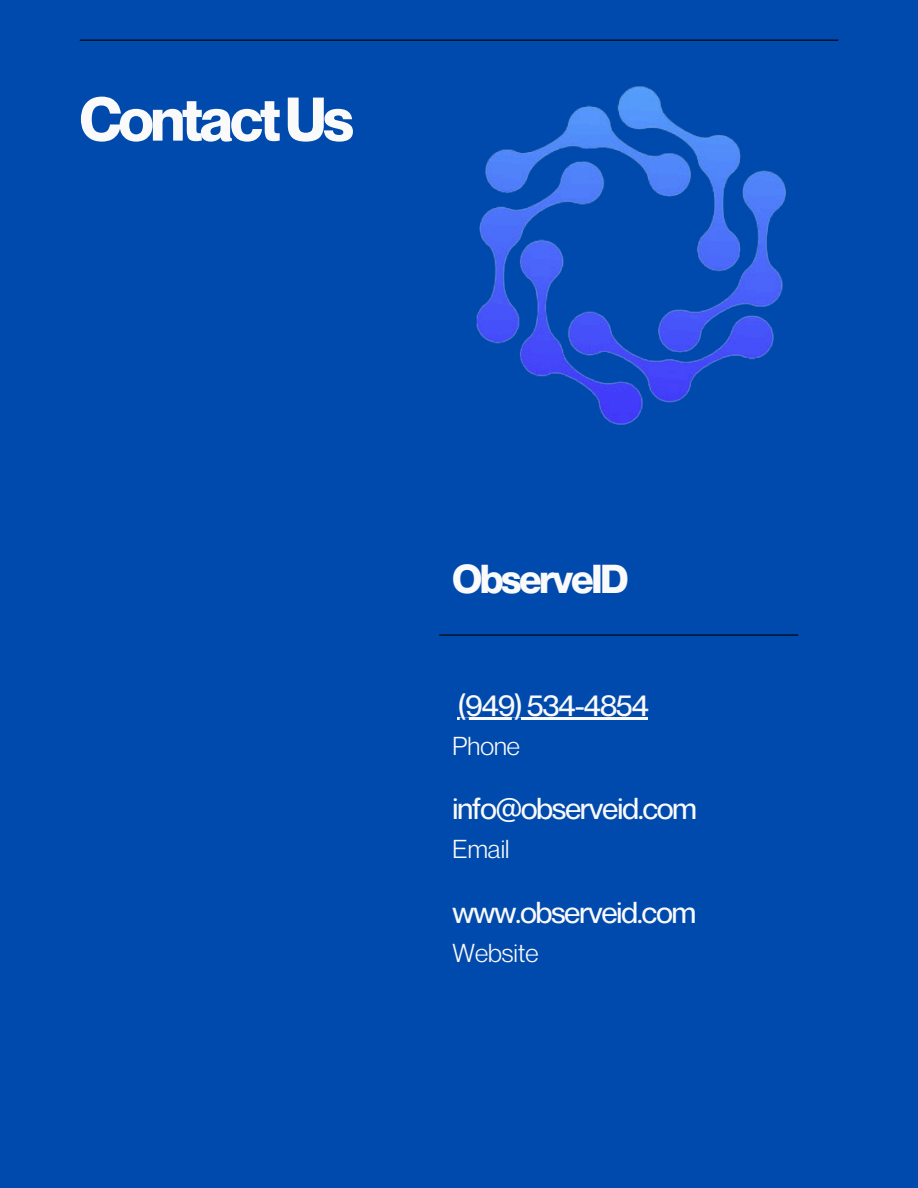
<style>
.page{position:relative;width:918px;height:1188px;background:#004aad}
.page>*{position:absolute;margin:0;border:0;box-sizing:border-box;transform-origin:0 0}
.t1{font:700 60.3px "Neue Montreal";letter-spacing:-.05em;color:#fafafa}
.t2{font:700 39.45px "Neue Montreal";letter-spacing:-.05em;color:#fafafa}
.t3{font:500 29.7px "Neue Montreal";letter-spacing:-.03em;color:#fafafa}
.t4{font:25.35px "Neue Montreal";color:#fafafa}
</style>
<div class="page">
<hr style="left:80px;top:40px;width:758px;height:1px;background:#000">
<hr style="left:439px;top:634px;width:359px;height:2px;background:#000">
<img style="left:476px;top:86px;width:310px;height:339px">
<hr style="left:458px;top:718px;width:190px;height:2px;background:#fafafa">
<p class="t1" style="left:80px;top:82px;width:276px">ContactUs</p>
<p class="t2" style="left:453px;top:555px;width:177px">ObserveID</p>
<h3 class="t3" style="left:458px;top:687px;width:193px">(949) 534-4854</h3>
<h1 class="t4" style="left:453px;top:730px;width:69px">Phone</h1>
<p class="t3" style="left:453px;top:791px;width:246px">info@observeid.com</p>
<h2 class="t4" style="left:453px;top:834px;width:58px">Email</h2>
<h3 class="t3" style="left:453px;top:894px;width:245px">www.observeid.com</h3>
<p class="t4" style="left:453px;top:937px;width:87px">Website</p>
</div>
